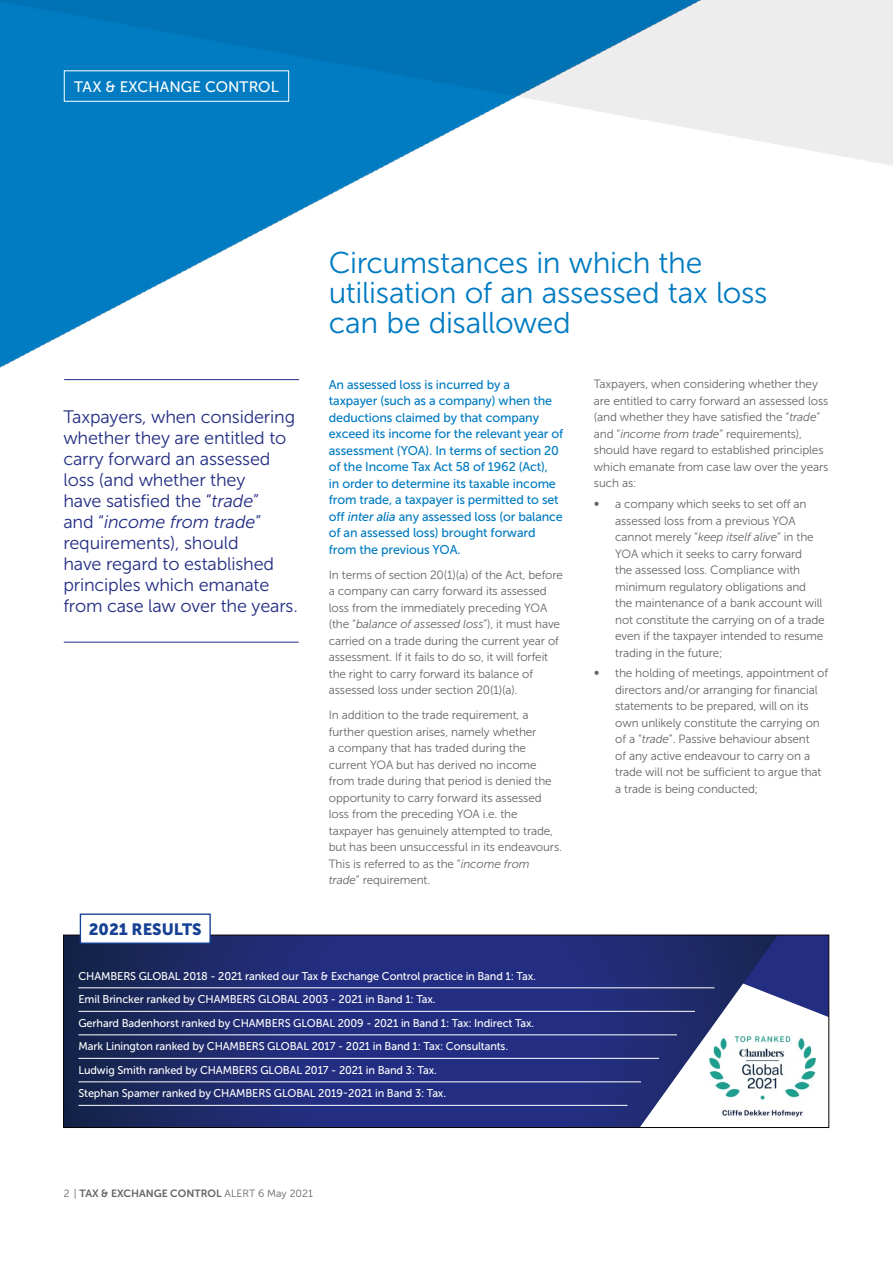
<style>
.page{position:relative;width:893px;height:1263px;background:#fff}
.page>*{position:absolute;margin:0;border:0;box-sizing:border-box;transform-origin:0 0}
.t1{font:30px/30px "Museo Sans 300";letter-spacing:-.01em;color:#007bc2}
.t2{font:18px/21px "Museo Sans 300";letter-spacing:-.01em;color:#232e83}
.t3{font:16.35px "Museo Sans 900";color:#164194}
.t4{font:15.15px "Museo Sans 500";letter-spacing:.005em;color:#fff}
.t5{font:12.75px/16.5px "Museo Sans 500";letter-spacing:-.01em;color:#007bc2}
.t6{font:12px/16.5px "Museo Sans 300";letter-spacing:-.01em;color:#636466}
.t7{font:11.25px/23.5px "Museo Sans 500";letter-spacing:-.01em;color:#fff}
.t8{font:10.5px "Museo Sans 700";color:#636466}
.s1{font-style:italic}
.s2{font-family:"Museo Sans 300"}
</style>
<div class="page">
<img style="left:0;top:0;width:893px;height:381px">
<hr style="left:64px;top:379px;width:235px;height:1px;background:#232e83">
<hr style="left:64px;top:642px;width:235px;height:1px;background:#232e83">
<div style="left:64px;top:70px;width:225px;height:32px;border:1px solid #fff"></div>
<svg style="left:778px;top:937px;width:49px;height:80px;background:#3e4892"></svg>
<svg style="left:65px;top:937px;width:713px;height:189px;background:#2b367b"></svg>
<div style="left:63px;top:935px;width:766px;height:193px;border:1px solid #000"></div>
<hr style="left:78px;top:987px;width:636px;height:1px;background:#fff">
<hr style="left:78px;top:1011px;width:617px;height:1px;background:#fff">
<hr style="left:78px;top:1034px;width:599px;height:1px;background:#fff">
<hr style="left:78px;top:1058px;width:581px;height:1px;background:#fff">
<hr style="left:78px;top:1081px;width:563px;height:1px;background:#fff">
<hr style="left:78px;top:1105px;width:549px;height:1px;background:#fff">
<div style="left:80px;top:914px;width:130px;height:29px;background:#fff"></div>
<div style="left:80px;top:913px;width:131px;height:31px;border:1px solid #164194"></div>
<img style="left:709px;top:1035px;width:107px;height:88px">
<p class="t4" style="left:74px;top:78px;width:206px">TAX &amp; EXCHANGE CONTROL</p>
<p class="t2" style="left:63px;top:407px;width:236px">Taxpayers, when considering whether they are entitled to carry forward an assessed loss (and whether they<br>have satisfied the “<span class="s1">trade</span>”<br>and “<span class="s1">income from trade</span>” requirements), should<br>have regard to established principles which emanate from case law over the years.</p>
<h3 class="t3" style="left:89px;top:920px;width:114px">2021 RESULTS</h3>
<h1 class="t1" style="left:329px;top:248px;width:440px">Circumstances in which the utilisation of an assessed tax loss can be disallowed</h1>
<p class="t5" style="left:329px;top:376px;width:236px">An assessed loss is incurred by a<br>taxpayer (such as a company) when the deductions claimed by that company exceed its income for the relevant year of assessment (YOA). In terms of section 20 of the Income Tax Act 58 of 1962 (Act),<br>in order to determine its taxable income from trade, a taxpayer is permitted to set off <span class="s1">inter alia</span> any assessed loss (or balance of an assessed loss) brought forward from the previous YOA.</p>
<p class="t6" style="left:329px;top:566px;width:236px">In terms of section 20(1)(a) of the Act, before a company can carry forward its assessed loss from the immediately preceding YOA (the “<span class="s1">balance of assessed loss</span>”), it must have carried on a trade during the current year of assessment. If it fails to do so, it will forfeit the right to carry forward its balance of assessed loss under section 20(1)(a).</p>
<p class="t6" style="left:329px;top:707px;width:235px">In addition to the trade requirement, a further question arises, namely whether<br>a company that has traded during the current YOA but has derived no income from trade during that period is denied the opportunity to carry forward its assessed loss from the preceding YOA i.e. the taxpayer has genuinely attempted to trade, but has been unsuccessful in its endeavours.<br>This is referred to as the “<span class="s1">income from trade</span>” requirement.</p>
<p class="t6" style="left:594px;top:376px;width:236px">Taxpayers, when considering whether they are entitled to carry forward an assessed loss (and whether they have satisfied the “<span class="s1">trade</span>” and “<span class="s1">income from trade</span>” requirements), should have regard to established principles which emanate from case law over the years such as:</p>
<p class="t6" style="left:594px;top:496px;width:7px">∞</p>
<p class="t6" style="left:615px;top:496px;width:211px">a company which seeks to set off an assessed loss from a previous YOA cannot merely “<span class="s1">keep itself alive</span>” in the YOA which it seeks to carry forward<br>the assessed loss. Compliance with minimum regulatory obligations and the maintenance of a bank account will not constitute the carrying on of a trade even if the taxpayer intended to resume trading in the future;</p>
<p class="t6" style="left:594px;top:665px;width:7px">∞</p>
<p class="t6" style="left:615px;top:665px;width:214px">the holding of meetings, appointment of directors and/or arranging for financial statements to be prepared, will on its own unlikely constitute the carrying on of a “<span class="s1">trade</span>”. Passive behaviour absent<br>of any active endeavour to carry on a trade will not be sufficient to argue that a trade is being conducted;</p>
<p class="t7" style="left:78px;top:964px;width:459px">CHAMBERS GLOBAL 2018 - 2021 ranked our Tax &amp; Exchange Control practice in Band 1: Tax.<br>Emil Brincker ranked by CHAMBERS GLOBAL 2003 - 2021 in Band 1: Tax.<br>Gerhard Badenhorst ranked by CHAMBERS GLOBAL 2009 - 2021 in Band 1: Tax: Indirect Tax.<br>Mark Linington ranked by CHAMBERS GLOBAL 2017 - 2021 in Band 1: Tax: Consultants.<br>Ludwig Smith ranked by CHAMBERS GLOBAL 2017 - 2021 in Band 3: Tax.<br>Stephan Spamer ranked by CHAMBERS GLOBAL 2019-2021 in Band 3: Tax.</p>
<p class="t8" style="left:64px;top:1187px;width:251px"><span class="s2">2 |</span> TAX &amp; EXCHANGE CONTROL <span class="s2">ALERT 6 May 2021</span></p>
</div>
